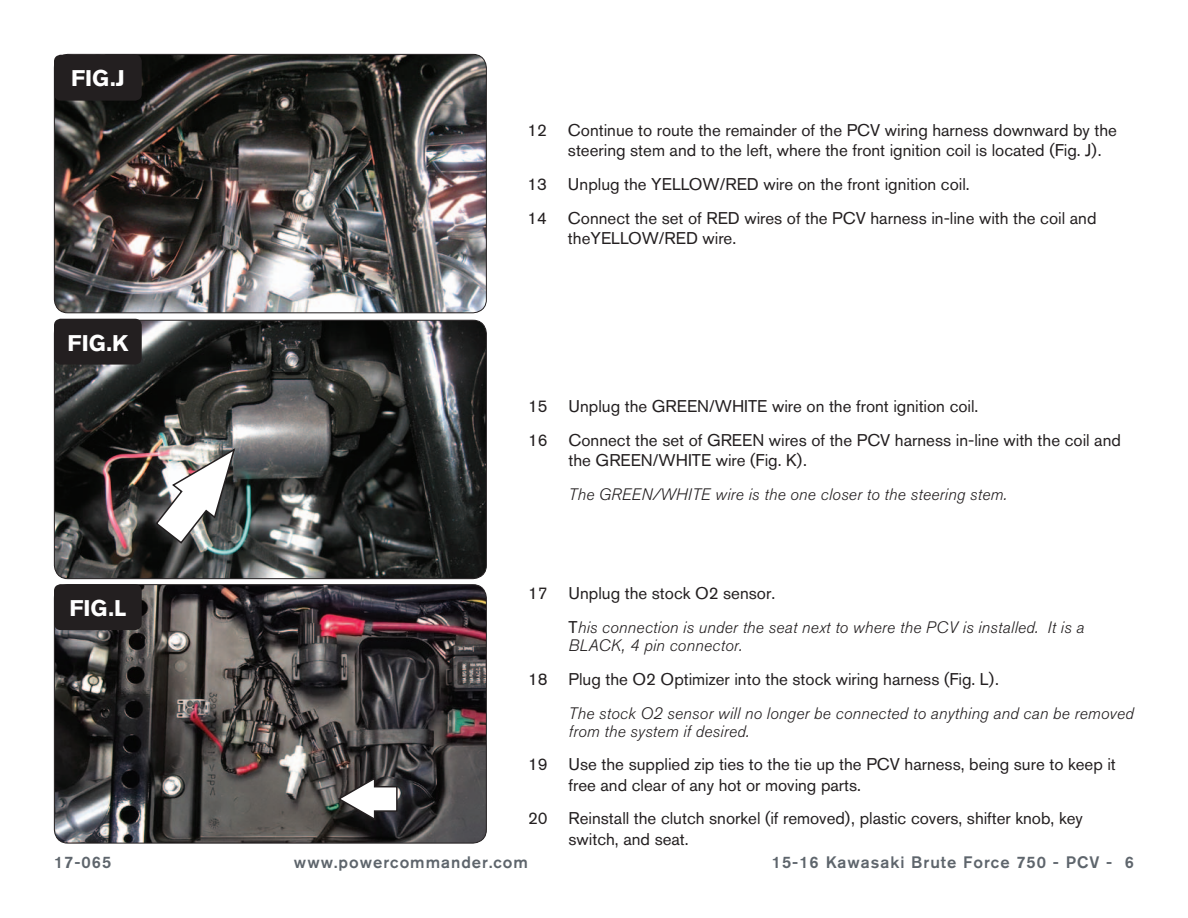
<style>
.page{position:relative;width:1188px;height:918px;background:#fff}
.page>*{position:absolute;margin:0;border:0;box-sizing:border-box;transform-origin:0 0}
.t1{font:700 22.5px "Akzidenz Grotesk BQ";color:#fff}
.Bodycopy{font:16.8px/20.2px "Akzidenz Grotesk BQ";color:#231f20}
.Bodycopy-2{font:italic 300 16.5px/18px "Akzidenz Grotesk BQ";letter-spacing:.01em;color:#231f20}
.t2{font:500 16.5px "Akzidenz Grotesk BQ";letter-spacing:.06em;color:#5e656c}
.s1{font-weight:400;font-style:normal;font-size:16.8px}
</style>
<div class="page">
<img style="left:54px;top:320px;width:432px;height:259px">
<div style="left:54px;top:320px;width:433px;height:259px;border:1px solid #231f20;border-radius:14px"></div>
<img style="left:54px;top:585px;width:432px;height:258px">
<div style="left:54px;top:584px;width:433px;height:259px;border:1px solid #231f20;border-radius:14px"></div>
<img style="left:54px;top:54px;width:432px;height:259px">
<div style="left:54px;top:54px;width:433px;height:259px;border:1px solid #231f20;border-radius:14px"></div>
<div style="left:54px;top:55px;width:88px;height:46px;background:#231f20;border-radius:7px"></div>
<div style="left:54px;top:319px;width:88px;height:46px;background:#231f20;border-radius:7px"></div>
<div style="left:54px;top:584px;width:88px;height:46px;background:#231f20;border-radius:7px"></div>
<img style="left:154px;top:447px;width:83px;height:98px">
<svg style="left:336px;top:776px;width:62px;height:46px"></svg>
<p class="t1" style="left:71px;top:65px;width:55px">FIG.J</p>
<p class="t1" style="left:68px;top:330px;width:62px">FIG.K</p>
<p class="t1" style="left:70px;top:595px;width:58px">FIG.L</p>
<p class="Bodycopy" style="left:568px;top:120px;width:551px;text-indent:-40px">12 Continue to route the remainder of the PCV wiring harness downward by the steering stem and to the left, where the front ignition coil is located (Fig. J).</p>
<p class="Bodycopy" style="left:527px;top:174px;width:444px">13 Unplug the YELLOW/RED wire on the front ignition coil.</p>
<p class="Bodycopy" style="left:568px;top:208px;width:530px;text-indent:-40px">14 Connect the set of RED wires of the PCV harness in-line with the coil and theYELLOW/RED wire.</p>
<p class="Bodycopy" style="left:528px;top:396px;width:452px">15 Unplug the GREEN/WHITE wire on the front ignition coil.</p>
<p class="Bodycopy" style="left:569px;top:430px;width:554px;text-indent:-40px">16 Connect the set of GREEN wires of the PCV harness in-line with the coil and the GREEN/WHITE wire (Fig. K).</p>
<p class="Bodycopy-2" style="left:569px;top:486px;width:440px">The GREEN/WHITE wire is the one closer to the steering stem.</p>
<p class="Bodycopy" style="left:528px;top:583px;width:249px">17 Unplug the stock O2 sensor.</p>
<p class="Bodycopy-2" style="left:569px;top:619px;width:517px"><span class="s1">T</span>his connection is under the seat next to where the PCV is installed. It is a<br>BLACK, 4 pin connector.</p>
<p class="Bodycopy" style="left:528px;top:669px;width:472px">18 Plug the O2 Optimizer into the stock wiring harness (Fig. L).</p>
<p class="Bodycopy-2" style="left:569px;top:704px;width:567px">The stock O2 sensor will no longer be connected to anything and can be removed from the system if desired.</p>
<p class="Bodycopy" style="left:569px;top:754px;width:549px;text-indent:-40px">19 Use the supplied zip ties to the tie up the PCV harness, being sure to keep it free and clear of any hot or moving parts.</p>
<p class="Bodycopy" style="left:569px;top:808px;width:516px;text-indent:-40px">20 Reinstall the clutch snorkel (if removed), plastic covers, shifter knob, key switch, and seat.</p>
<p class="t2" style="left:54px;top:852px;width:59px">17-065</p>
<p class="t2" style="left:294px;top:852px;width:236px">www.powercommander.com</p>
<p class="t2" style="left:772px;top:852px;width:364px">15-16 Kawasaki Brute Force 750 - PCV - 6</p>
</div>
